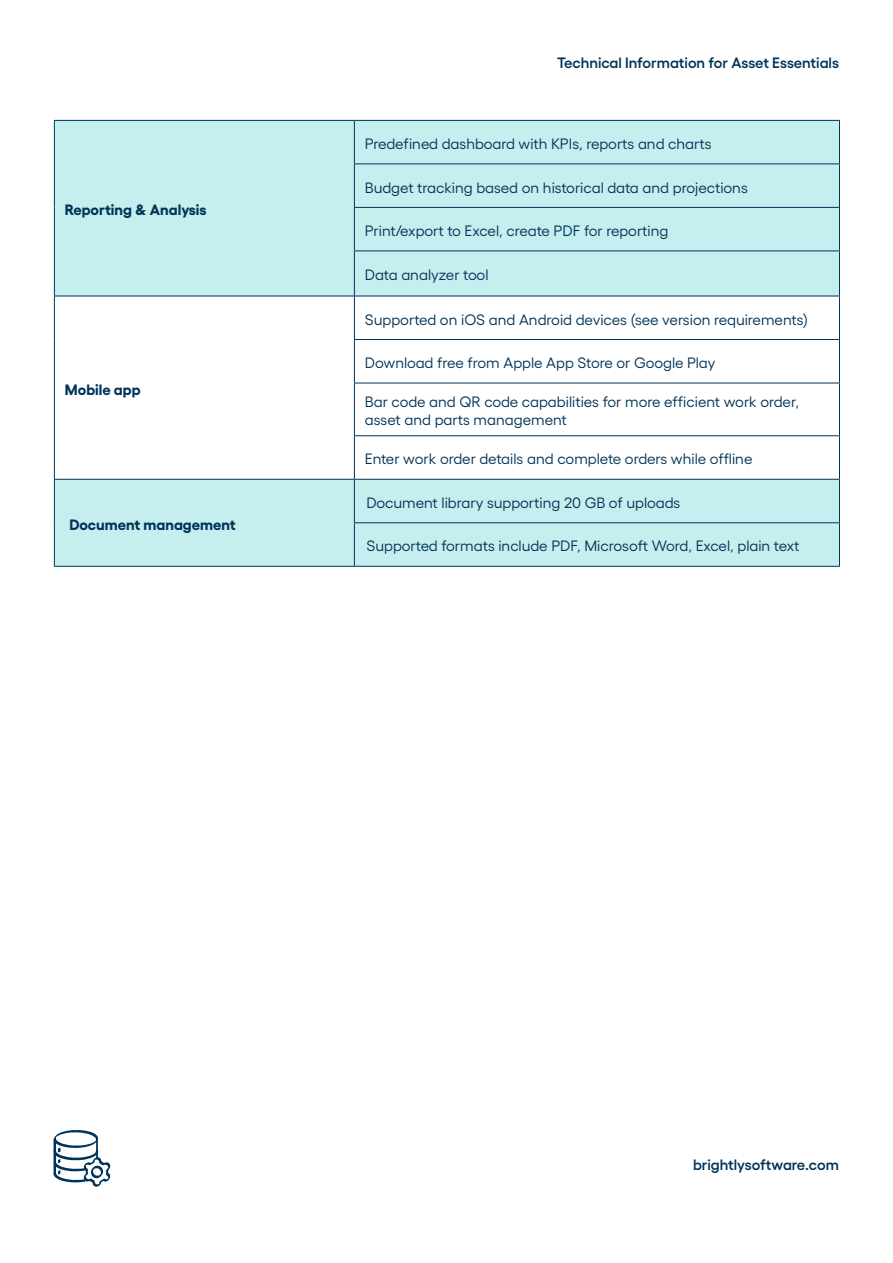
<style>
.page{position:relative;width:893px;height:1263px;background:#fff}
.page>*{position:absolute;margin:0;border:0;box-sizing:border-box;transform-origin:0 0}
.t1{font:15px/18px "Yellix";color:#003358}
.t2{font:600 15px "Yellix";color:#003358}
.t3{font:700 15px "Yellix";color:#003358}
</style>
<div class="page">
<svg style="left:55px;top:121px;width:784px;height:445px;fill:#c5eeef"></svg>
<hr style="left:54px;top:120px;width:300px;height:1px;background:#003358">
<hr style="left:354px;top:120px;width:486px;height:1px;background:#003358">
<hr style="left:354px;top:121px;width:1px;height:43px;background:#003358">
<hr style="left:839px;top:121px;width:1px;height:43px;background:#003358">
<hr style="left:354px;top:164px;width:486px;height:1px;background:#003358">
<hr style="left:354px;top:164px;width:1px;height:43px;background:#003358">
<hr style="left:839px;top:164px;width:1px;height:43px;background:#003358">
<hr style="left:354px;top:207px;width:486px;height:1px;background:#003358">
<hr style="left:354px;top:208px;width:1px;height:43px;background:#003358">
<hr style="left:839px;top:208px;width:1px;height:43px;background:#003358">
<hr style="left:354px;top:251px;width:486px;height:1px;background:#003358">
<hr style="left:354px;top:251px;width:1px;height:45px;background:#003358">
<hr style="left:839px;top:251px;width:1px;height:45px;background:#003358">
<hr style="left:54px;top:296px;width:300px;height:1px;background:#003358">
<hr style="left:354px;top:296px;width:486px;height:1px;background:#003358">
<hr style="left:354px;top:296px;width:1px;height:43px;background:#003358">
<hr style="left:839px;top:296px;width:1px;height:43px;background:#003358">
<hr style="left:354px;top:339px;width:486px;height:1px;background:#003358">
<hr style="left:354px;top:340px;width:1px;height:43px;background:#003358">
<hr style="left:839px;top:340px;width:1px;height:43px;background:#003358">
<hr style="left:354px;top:383px;width:486px;height:1px;background:#003358">
<hr style="left:354px;top:383px;width:1px;height:52px;background:#003358">
<hr style="left:839px;top:383px;width:1px;height:52px;background:#003358">
<hr style="left:354px;top:435px;width:486px;height:1px;background:#003358">
<hr style="left:354px;top:436px;width:1px;height:43px;background:#003358">
<hr style="left:839px;top:436px;width:1px;height:43px;background:#003358">
<hr style="left:54px;top:479px;width:300px;height:1px;background:#003358">
<hr style="left:354px;top:479px;width:486px;height:1px;background:#003358">
<hr style="left:354px;top:480px;width:1px;height:42px;background:#003358">
<hr style="left:839px;top:480px;width:1px;height:42px;background:#003358">
<hr style="left:354px;top:522px;width:486px;height:1px;background:#003358">
<hr style="left:354px;top:523px;width:1px;height:43px;background:#003358">
<hr style="left:839px;top:523px;width:1px;height:43px;background:#003358">
<hr style="left:54px;top:566px;width:300px;height:1px;background:#003358">
<hr style="left:354px;top:566px;width:486px;height:1px;background:#003358">
<hr style="left:54px;top:121px;width:1px;height:43px;background:#003358">
<hr style="left:54px;top:164px;width:1px;height:43px;background:#003358">
<hr style="left:54px;top:207px;width:1px;height:44px;background:#003358">
<hr style="left:54px;top:251px;width:1px;height:45px;background:#003358">
<hr style="left:54px;top:296px;width:1px;height:43px;background:#003358">
<hr style="left:54px;top:339px;width:1px;height:44px;background:#003358">
<hr style="left:54px;top:383px;width:1px;height:53px;background:#003358">
<hr style="left:54px;top:436px;width:1px;height:43px;background:#003358">
<hr style="left:54px;top:480px;width:1px;height:43px;background:#003358">
<hr style="left:54px;top:523px;width:1px;height:43px;background:#003358">
<svg style="left:54px;top:1130px;width:57px;height:57px"></svg>
<p class="t3" style="left:65px;top:198px;width:143px">Reporting &amp; Analysis</p>
<p class="t3" style="left:65px;top:377px;width:77px">Mobile app</p>
<p class="t3" style="left:69px;top:512px;width:168px">Document management</p>
<p class="t2" style="left:557px;top:51px;width:283px">Technical Information for Asset Essentials</p>
<p class="t1" style="left:365px;top:133px;width:348px">Predefined dashboard with KPIs, reports and charts</p>
<p class="t1" style="left:365px;top:177px;width:384px">Budget tracking based on historical data and projections</p>
<p class="t1" style="left:365px;top:220px;width:305px">Print/export to Excel, create PDF for reporting</p>
<p class="t1" style="left:365px;top:265px;width:125px">Data analyzer tool</p>
<p class="t1" style="left:365px;top:309px;width:445px">Supported on iOS and Android devices (see version requirements)</p>
<p class="t1" style="left:365px;top:352px;width:352px">Download free from Apple App Store or Google Play</p>
<p class="t1" style="left:365px;top:391px;width:436px">Bar code and QR code capabilities for more efficient work order, asset and parts management</p>
<p class="t1" style="left:365px;top:449px;width:389px">Enter work order details and complete orders while offline</p>
<p class="t1" style="left:366px;top:492px;width:316px">Document library supporting 20 GB of uploads</p>
<p class="t1" style="left:366px;top:536px;width:434px">Supported formats include PDF, Microsoft Word, Excel, plain text</p>
<p class="t2" style="left:693px;top:1153px;width:147px">brightlysoftware.com</p>
</div>
